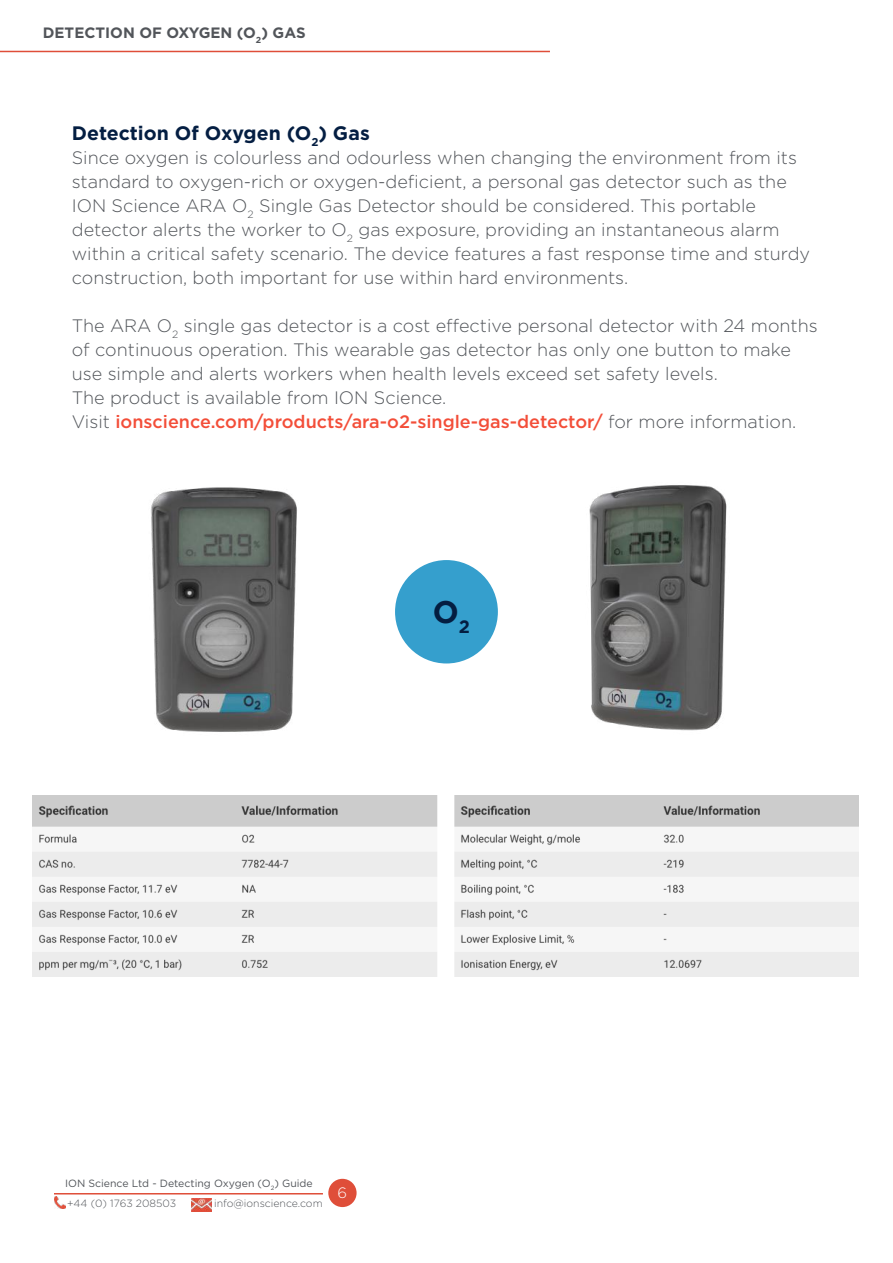
<style>
.page{position:relative;width:893px;height:1263px;background:#fff}
.page>*{position:absolute;margin:0;border:0;box-sizing:border-box;transform-origin:0 0}
.t1{font:700 31.05px "Gotham";color:#041e41}
.t2{font:700 19.5px "Gotham";color:#041e42}
.t3{font:300 18px/24px "Gotham";color:#52555a}
.t4{font:700 15px "Gotham";color:#52555a}
.t5{font:300 15px "Gotham";color:#fff}
.t6{font:10.5px/19.5px "Gotham";color:#52555a}
.t7{font:300 10.5px "Gotham";color:#52555a}
.s1{font-weight:500;color:#f34e39}
.s2{font-weight:300}
</style>
<div class="page">
<hr style="left:0;top:51px;width:550px;height:1px;background:#df4e39">
<hr style="left:54px;top:1193px;width:269px;height:1px;background:#df4e39">
<svg style="left:54px;top:1197px;width:11px;height:11px"></svg>
<img style="left:191px;top:1198px;width:20px;height:13px">
<div style="left:328px;top:1179px;width:29px;height:28px;background:#df4e39;border-radius:50%"></div>
<img style="left:589px;top:485px;width:138px;height:246px">
<img style="left:151px;top:487px;width:146px;height:245px">
<div style="left:395px;top:560px;width:103px;height:103px;background:#359fcd;border-radius:50%"></div>
<img style="left:33px;top:796px;width:825px;height:181px">
<p class="t4" style="left:43px;top:23px;width:264px">DETECTION OF OXYGEN (O<sub>2</sub>) GAS</p>
<p class="t2" style="left:72px;top:120px;width:299px">Detection Of Oxygen (O<sub>2</sub>) Gas</p>
<p class="t3" style="left:72px;top:145px;width:740px">Since oxygen is colourless and odourless when changing the environment from its standard to oxygen-rich or oxygen-deficient, a personal gas detector such as the ION Science ARA O<sub>2</sub> Single Gas Detector should be considered. This portable detector alerts the worker to O<sub>2</sub> gas exposure, providing an instantaneous alarm within a critical safety scenario. The device features a fast response time and sturdy construction, both important for use within hard environments.</p>
<p class="t3" style="left:72px;top:313px;width:747px">The ARA O<sub>2</sub> single gas detector is a cost effective personal detector with 24 months of continuous operation. This wearable gas detector has only one button to make use simple and alerts workers when health levels exceed set safety levels.<br>The product is available from ION Science.<br>Visit <span class="s1">ionscience.com/products/ara-o2-single-gas-detector/</span> for more information.</p>
<h1 class="t1" style="left:433px;top:594px;width:39px">O<sub>2</sub></h1>
<p class="t6" style="left:65px;top:1173px;width:249px">ION Science Ltd - Detecting Oxygen (O<sub>2</sub>) Guide <span class="s2">+44 (0) 1763 208503</span></p>
<p class="t7" style="left:214px;top:1196px;width:110px">info@ionscience.com</p>
<p class="t5" style="left:335px;top:1182px;width:17px">10</p>
<p class="t5" style="left:337px;top:1182px;width:10px">2</p>
<p class="t5" style="left:337px;top:1183px;width:11px">6</p>
</div>
